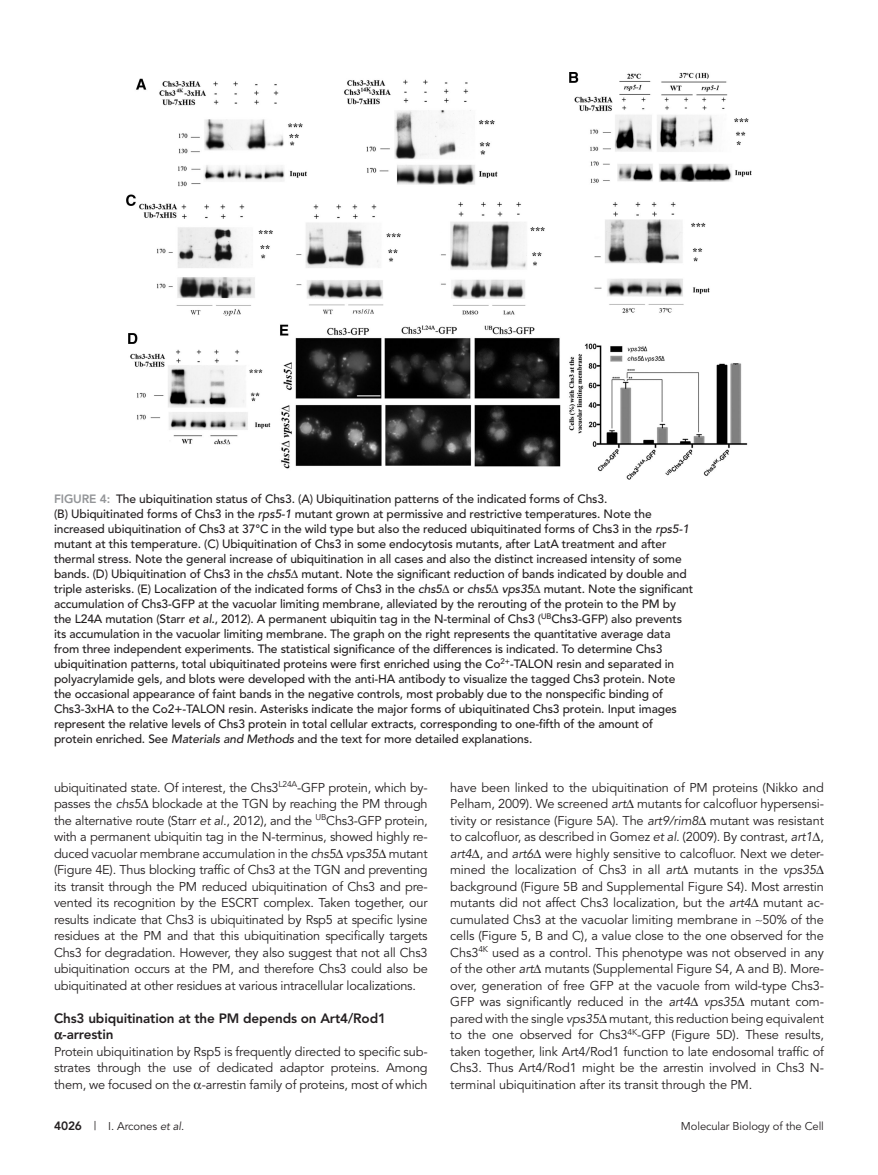
<style>
.page{position:relative;width:878px;height:1175px;background:#fff}
.page>*{position:absolute;margin:0;border:0;box-sizing:border-box;transform-origin:0 0}
.t1{font:800 13.5px/16.5px "Avenir";letter-spacing:-.01em;color:#231f20}
.ParaFL{font:12.75px/16.5px "Avenir";letter-spacing:-.01em;color:#231f20}
.Para{font:12.75px/16.5px "Avenir";letter-spacing:-.02em;color:#231f20;text-align:justify}
.FigCaption_35_5p{font:500 12px/15px "Avenir";letter-spacing:-.01em;color:#231f20}
.t2{font:11.25px "Avenir";letter-spacing:-.01em;color:#231f20}
.s1{font-weight:800;color:#939598}
.s2{font-style:italic}
.s3{font-weight:800;font-size:12px}
.s4{font-size:12px}
</style>
<div class="page">
<img style="left:126px;top:72px;width:625px;height:407px">
<p class="FigCaption_35_5p" style="left:54px;top:492px;width:640px"><span class="s1">FIGURE 4:</span> The ubiquitination status of Chs3. (A) Ubiquitination patterns of the indicated forms of Chs3.<br>(B) Ubiquitinated forms of Chs3 in the <span class="s2">rps5-1</span> mutant grown at permissive and restrictive temperatures. Note the increased ubiquitination of Chs3 at 37°C in the wild type but also the reduced ubiquitinated forms of Chs3 in the <span class="s2">rps5-1 </span>mutant at this temperature. (C) Ubiquitination of Chs3 in some endocytosis mutants, after LatA treatment and after thermal stress. Note the general increase of ubiquitination in all cases and also the distinct increased intensity of some bands. (D) Ubiquitination of Chs3 in the <span class="s2">chs5</span> mutant. Note the significant reduction of bands indicated by double and triple asterisks. (E) Localization of the indicated forms of Chs3 in the <span class="s2">chs5</span> or <span class="s2">chs5 vps35</span> mutant. Note the significant accumulation of Chs3-GFP at the vacuolar limiting membrane, alleviated by the rerouting of the protein to the PM by the L24A mutation (Starr <span class="s2">et al.</span>, 2012). A permanent ubiquitin tag in the N-terminal of Chs3 (<sup>UB</sup>Chs3-GFP) also prevents its accumulation in the vacuolar limiting membrane. The graph on the right represents the quantitative average data from three independent experiments. The statistical significance of the differences is indicated. To determine Chs3 ubiquitination patterns, total ubiquitinated proteins were first enriched using the Co<sup>2+</sup>-TALON resin and separated in polyacrylamide gels, and blots were developed with the anti-HA antibody to visualize the tagged Chs3 protein. Note the occasional appearance of faint bands in the negative controls, most probably due to the nonspecific binding of Chs3-3xHA to the Co2+-TALON resin. Asterisks indicate the major forms of ubiquitinated Chs3 protein. Input images represent the relative levels of Chs3 protein in total cellular extracts, corresponding to one-fifth of the amount of protein enriched. See <span class="s2">Materials and Methods</span> and the text for more detailed explanations.</p>
<p class="Para" style="left:54px;top:779px;width:375px">ubiquitinated state. Of interest, the Chs3<sup>L24A</sup>-GFP protein, which by&shy;passes the <span class="s2">chs5</span> blockade at the TGN by reaching the PM through the alternative route (Starr <span class="s2">et al.</span>, 2012), and the <sup>UB</sup>Chs3-GFP protein, with a permanent ubiquitin tag in the N-terminus, showed highly re&shy;duced vacuolar membrane accumulation in the <span class="s2">chs5 vps35</span> mutant (Figure 4E). Thus blocking traffic of Chs3 at the TGN and preventing its transit through the PM reduced ubiquitination of Chs3 and pre&shy;vented its recognition by the ESCRT complex. Taken together, our results indicate that Chs3 is ubiquitinated by Rsp5 at specific lysine residues at the PM and that this ubiquitination specifically targets Chs3 for degradation. However, they also suggest that not all Chs3 ubiquitination occurs at the PM, and therefore Chs3 could also be ubiquitinated at other residues at various intracellular localizations.</p>
<h2 class="t1" style="left:63px;top:1009px;width:325px;text-indent:-9px">Chs3 ubiquitination at the PM depends on Art4/Rod1 -arrestin</h2>
<p class="ParaFL" style="left:54px;top:1043px;width:375px;text-align:justify">Protein ubiquitination by Rsp5 is frequently directed to specific sub&shy;strates through the use of dedicated adaptor proteins. Among them, we focused on the -arrestin family of proteins, most of which</p>
<p class="ParaFL" style="left:450px;top:779px;width:375px">have been linked to the ubiquitination of PM proteins (Nikko and Pelham, 2009). We screened <span class="s2">art</span> mutants for calcofluor hypersensi&shy;tivity or resistance (Figure 5A). The <span class="s2">art9/rim8</span> mutant was resistant to calcofluor, as described in Gomez <span class="s2">et al.</span> (2009). By contrast, <span class="s2">art1</span> , <span class="s2">art4</span> , and <span class="s2">art6</span> were highly sensitive to calcofluor. Next we deter&shy;mined the localization of Chs3 in all <span class="s2">art</span> mutants in the <span class="s2">vps35 </span>background (Figure 5B and Supplemental Figure S4). Most arrestin mutants did not affect Chs3 localization, but the <span class="s2">art4</span> mutant ac&shy;cumulated Chs3 at the vacuolar limiting membrane in ∼50% of the cells (Figure 5, B and C), a value close to the one observed for the Chs3<sup>4K</sup> used as a control. This phenotype was not observed in any of the other <span class="s2">art</span> mutants (Supplemental Figure S4, A and B). More&shy;over, generation of free GFP at the vacuole from wild-type Chs3- GFP was significantly reduced in the <span class="s2">art4 vps35</span> mutant com&shy;pared with the single <span class="s2">vps35</span> mutant, this reduction being equivalent to the one observed for Chs3<sup>4K</sup>-GFP (Figure 5D). These results, taken together, link Art4/Rod1 function to late endosomal traffic of Chs3. Thus Art4/Rod1 might be the arrestin involved in Chs3 N&shy;terminal ubiquitination after its transit through the PM.</p>
<p class="t2" style="left:54px;top:1119px;width:132px"><span class="s3">4026</span> <span class="s4">|</span> I. Arcones <span class="s2">et al</span>.</p>
<p class="t2" style="left:681px;top:1119px;width:144px">Molecular Biology of the Cell</p>
</div>
